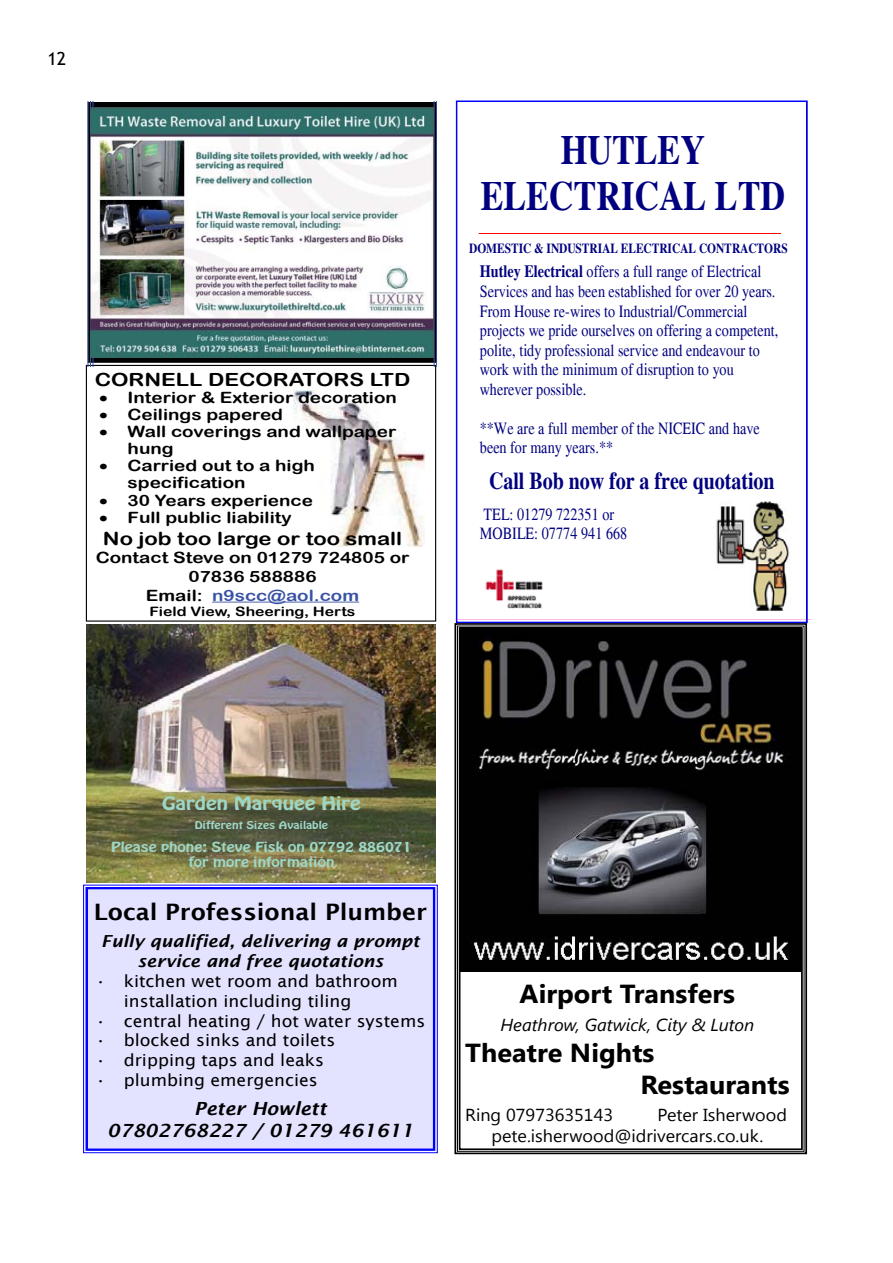
<style>
.page{position:relative;width:893px;height:1263px;background:#fff}
.page>*{position:absolute;margin:0;border:0;box-sizing:border-box;transform-origin:0 0}
.t1{font:700 40.8px/46.8px "Times";color:#000080;text-align:center;scale:.84 1}
.t2{font:700 26.1px/31.2px "Segoe UI";color:#000;scale:1.04 1}
.t3{font:700 23.85px "Times";color:#000080;scale:.84 1}
.t4{font:600 22.65px "Lucida Sans";color:#000;scale:1.05 1}
.t5{font:18.15px "Arial Rounded MT Bold";color:#000;scale:1.22 1}
.t6{font:italic 600 18.15px/21.8px "Lucida Sans";color:#000;text-align:center;scale:1.05 1}
.t7{font:18px "Trebuchet MS";color:#000}
.t8{font:17.4px/20.9px "Segoe UI";color:#000;scale:1.04 1}
.t9{font:italic 17.4px "Segoe UI";color:#000;scale:1.04 1}
.t10{font:16.95px/19.5px "Times";color:#000080;scale:.84 1}
.t11{font:16.65px/20px "Lucida Sans";color:#000;scale:1.05 1}
.t12{font:italic 600 16.65px/20px "Lucida Sans";color:#000;text-align:center;scale:1.05 1}
.t13{font:16.35px "Hobo Std";color:#9ed6c6;scale:1.25 1}
.t14{font:15.6px/17.1px "Arial Rounded MT Bold";color:#000;scale:1.22 1}
.t15{font:700 13.65px "Times";letter-spacing:-.005em;color:#000080;scale:.84 1}
.t16{font:12.9px "Arial Rounded MT Bold";color:#000;scale:1.22 1}
.t17{font:12.3px/14.7px "Hobo Std";color:#9ed6c6;text-align:center;scale:1.25 1}
.t18{font:9.6px "Hobo Std";color:#9ed6c6;scale:1.25 1}
.s1{color:#3953a4}
.s2{font-weight:700}
</style>
<div class="page">
<img style="left:293px;top:390px;width:131px;height:156px">
<hr style="left:212px;top:602px;width:147px;height:1px;background:#3953a4">
<div style="left:86px;top:365px;width:350px;height:257px;border:1px solid #000"></div>
<hr style="left:479px;top:233px;width:301px;height:1px;background:#f00">
<img style="left:485px;top:569px;width:58px;height:40px">
<img style="left:716px;top:502px;width:73px;height:109px">
<div style="left:456px;top:100px;width:352px;height:523px;border:2px solid #00f"></div>
<svg style="left:456px;top:619px;width:354px;height:3px"></svg>
<svg style="left:454px;top:622px;width:354px;height:533px"></svg>
<img style="left:460px;top:627px;width:341px;height:344px">
<svg style="left:92px;top:101px;width:343px;height:265px"></svg>
<img style="left:90px;top:108px;width:343px;height:249px">
<img style="left:86px;top:625px;width:349px;height:257px">
<div style="left:83px;top:884px;width:355px;height:269px;background:#e3e3ff"></div>
<div style="left:86px;top:887px;width:349px;height:264px;border:2px solid #00f"></div>
<p class="t7" style="left:48px;top:47px;width:20px">12</p>
<p class="t5" style="left:95px;top:369px;width:260px">CORNELL DECORATORS LTD</p>
<p class="t14" style="left:128px;top:389px;width:222px">Interior &amp; Exterior decoration<br>Ceilings papered<br>Wall coverings and wallpaper hung<br>Carried out to a high specification<br>30 Years experience<br>Full public liability</p>
<p class="t5" style="left:103px;top:527px;width:247px">No job too large or too small</p>
<p class="t14" style="left:96px;top:548px;width:259px;line-height:18.6px;text-align:center">Contact Steve on 01279 724805 or<br>07836 588886<br>Email: <span class="s1">n9scc@aol.com</span></p>
<p class="t16" style="left:150px;top:604px;width:170px">Field View, Sheering, Herts</p>
<h1 class="t1" style="left:481px;top:126px;width:364px">HUTLEY<br>ELECTRICAL LTD</h1>
<p class="t15" style="left:469px;top:240px;width:381px">DOMESTIC &amp; INDUSTRIAL ELECTRICAL CONTRACTORS</p>
<p class="t10" style="left:480px;top:262px;width:357px"><span class="s2">Hutley Electrical</span> offers a full range of Electrical Services and has been established for over 20 years.<br>From House re-wires to Industrial/Commercial projects we pride ourselves on offering a competent, polite, tidy professional service and endeavour to work with the minimum of disruption to you wherever possible.</p>
<p class="t10" style="left:480px;top:418px;width:335px">**We are a full member of the NICEIC and have been for many years.**</p>
<h3 class="t3" style="left:489px;top:466px;width:341px">Call Bob now for a free quotation</h3>
<p class="t10" style="left:480px;top:504px;width:177px">TEL: 01279 722351 or<br>MOBILE: 07774 941 668</p>
<p class="t13" style="left:162px;top:792px;width:160px">Garden Marquee Hire</p>
<p class="t18" style="left:195px;top:819px;width:108px">Different Sizes Available</p>
<p class="t17" style="left:111px;top:840px;width:242px">Please phone: Steve Fisk on 07792 886071 for more information</p>
<h3 class="t4" style="left:94px;top:899px;width:319px">Local Professional Plumber</h3>
<p class="t12" style="left:101px;top:931px;width:305px">Fully qualified, delivering a prompt service and free quotations</p>
<p class="t11" style="left:124px;top:971px;width:262px;text-indent:-29px">• kitchen wet room and bathroom installation including tiling</p>
<p class="t11" style="left:95px;top:1010px;width:316px">• central heating / hot water systems</p>
<p class="t11" style="left:95px;top:1030px;width:230px">• blocked sinks and toilets</p>
<p class="t11" style="left:95px;top:1050px;width:219px">• dripping taps and leaks</p>
<p class="t11" style="left:95px;top:1070px;width:214px">• plumbing emergencies</p>
<p class="t6" style="left:107px;top:1097px;width:294px">Peter Howlett<br>07802768227 / 01279 461611</p>
<h2 class="t2" style="left:520px;top:977px;width:209px">Airport Transfers</h2>
<p class="t9" style="left:500px;top:1013px;width:246px">Heathrow, Gatwick, City &amp; Luton</p>
<h2 class="t2" style="left:640px;top:1036px;width:145px;text-indent:-175px">Theatre Nights<br>Restaurants</h2>
<p class="t8" style="left:465px;top:1104px;width:144px">Ring 07973635143</p>
<p class="t8" style="left:492px;top:1104px;width:285px;text-indent:166px">Peter Isherwood pete.isherwood@idrivercars.co.uk.</p>
</div>
